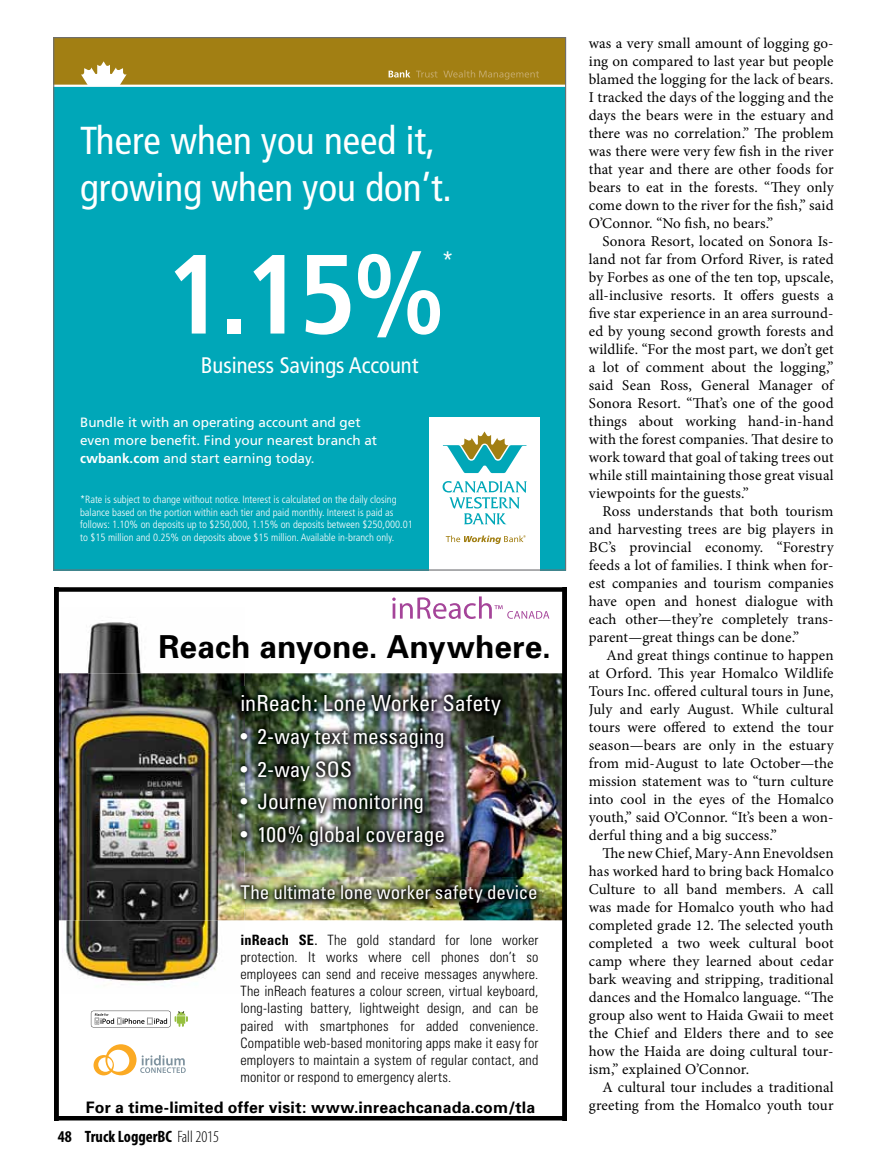
<style>
.page{position:relative;width:891px;height:1161px;background:#fff}
.page>*{position:absolute;margin:0;border:0;box-sizing:border-box;transform-origin:0 0}
.t1{font:700 condensed 112.5px "Frutiger LT Std";color:#fff}
.t2{font:condensed 39px/46.8px "Frutiger LT Std";color:#fff}
.t3{font:700 31.65px "Univers";color:#000}
.t4{font:300 condensed 26.25px "Frutiger LT Std";color:#fff}
.t5{font:condensed 22.5px "Frutiger LT Std";color:#fff}
.t6{font:condensed 22.2px "Univers";color:#fff}
.t7{font:condensed 21.3px "Univers";letter-spacing:-.005em;color:#fff}
.t8{font:condensed 19.05px "Univers";color:#fff}
.t9{font:700 condensed 16.5px "Myriad Pro";color:#000}
.t10{font:700 15.9px "Univers";letter-spacing:.015em;color:#000}
.t11{font:15px/18px "Minion Pro";letter-spacing:.01em;color:#000;text-align:justify}
.t12{font:300 condensed 14.25px/17.1px "Univers";letter-spacing:.01em;color:#000;text-align:justify}
.t13{font:13.5px/18px "Frutiger LT Std";color:#fff}
.t14{font:300 condensed 10.5px/12.6px "Frutiger LT Std";color:#fff}
.s1{font-weight:700}
.s2{font-weight:400}
.s3{font-weight:300}
</style>
<div class="page">
<div style="left:53px;top:37px;width:513px;height:534px;background:#00a7b8"></div>
<div style="left:53px;top:37px;width:513px;height:48px;background:#a27f13"></div>
<svg style="left:81px;top:61px;width:46px;height:24px"></svg>
<div style="left:429px;top:417px;width:110px;height:154px;background:#fff"></div>
<hr style="left:53px;top:85px;width:513px;height:2px;background:#fff">
<svg style="left:443px;top:481px;width:84px;height:44px"></svg>
<svg style="left:443px;top:431px;width:83px;height:42px"></svg>
<svg style="left:446px;top:535px;width:80px;height:9px"></svg>
<svg style="left:416px;top:70px;width:123px;height:10px"></svg>
<svg style="left:389px;top:70px;width:21px;height:8px"></svg>
<img style="left:54px;top:587px;width:513px;height:533px">
<h2 class="t2" style="left:80px;top:118px;width:373px">There when you need it, growing when you don’t.</h2>
<h1 class="t1" style="left:165px;top:228px;width:282px">1.15%</h1>
<h3 class="t4" style="left:441px;top:247px;width:14px">*</h3>
<h3 class="t5" style="left:201px;top:352px;width:219px">Business Savings Account</h3>
<p class="t13" style="left:80px;top:414px;width:299px">Bundle it with an operating account and get even more benefit. Find your nearest branch at <span class="s1">cwbank.com</span> and start earning today.</p>
<p class="t14" style="left:80px;top:493px;width:334px">*Rate is subject to change without notice. Interest is calculated on the daily closing balance based on the portion within each tier and paid monthly. Interest is paid as follows: 1.10% on deposits up to $250,000, 1.15% on deposits between $250,000.01 to $15 million and 0.25% on deposits above $15 million. Available in-branch only.</p>
<h3 class="t3" style="left:159px;top:628px;width:394px">Reach anyone. Anywhere.</h3>
<h3 class="t6" style="left:240px;top:689px;width:262px">inReach: Lone Worker Safety</h3>
<h3 class="t7" style="left:240px;top:723px;width:206px">• 2-way text messaging</h3>
<h3 class="t7" style="left:240px;top:756px;width:113px">• 2-way SOS</h3>
<h3 class="t7" style="left:240px;top:788px;width:185px">• Journey monitoring</h3>
<h3 class="t7" style="left:240px;top:821px;width:206px">• 100% global coverage</h3>
<p class="t8" style="left:240px;top:881px;width:299px">The ultimate lone worker safety device</p>
<p class="t12" style="left:240px;top:932px;width:300px"><span class="s1">inReach SE</span><span class="s2">.</span> The gold standard for lone worker protection. It works where cell phones don’t so employees can send and receive messages anywhere.<br>The inReach features a colour screen, virtual keyboard, long-lasting battery, lightweight design, and can be paired with smartphones for added convenience.<br>Compatible web-based monitoring apps make it easy for employers to maintain a system of regular contact, and monitor or respond to emergency alerts.</p>
<p class="t11" style="left:589px;top:34px;width:246px">was a very small amount of logging go&shy;ing on compared to last year but people blamed the logging for the lack of bears.<br>I tracked the days of the logging and the days the bears were in the estuary and there was no correlation.” The problem was there were very few fish in the river that year and there are other foods for bears to eat in the forests. “They only come down to the river for the fish,” said O’Connor. “No fish, no bears.”</p>
<p class="t11" style="left:589px;top:232px;width:246px;text-indent:14px">Sonora Resort, located on Sonora Is&shy;land not far from Orford River, is rated by Forbes as one of the ten top, upscale, all-inclusive resorts. It offers guests a five star experience in an area surround&shy;ed by young second growth forests and wildlife. “For the most part, we don’t get a lot of comment about the logging,” said Sean Ross, General Manager of Sonora Resort. “That’s one of the good things about working hand-in-hand with the forest companies. That desire to work toward that goal of taking trees out while still maintaining those great visual viewpoints for the guests.”</p>
<p class="t11" style="left:589px;top:502px;width:246px;text-indent:14px">Ross understands that both tourism and harvesting trees are big players in BC’s provincial economy. “Forestry feeds a lot of families. I think when for&shy;est companies and tourism companies have open and honest dialogue with each other—they’re completely trans&shy;parent—great things can be done.”</p>
<p class="t11" style="left:589px;top:646px;width:246px;text-indent:18px">And great things continue to happen at Orford. This year Homalco Wildlife Tours Inc. offered cultural tours in June, July and early August. While cultural tours were offered to extend the tour season—bears are only in the estuary from mid-August to late October—the mission statement was to “turn culture into cool in the eyes of the Homalco youth,” said O’Connor. “It’s been a won&shy;derful thing and a big success.”</p>
<p class="t11" style="left:589px;top:844px;width:246px;text-indent:14px">The new Chief, Mary-Ann Enevoldsen has worked hard to bring back Homalco Culture to all band members. A call was made for Homalco youth who had completed grade 12. The selected youth completed a two week cultural boot camp where they learned about cedar bark weaving and stripping, traditional dances and the Homalco language. “The group also went to Haida Gwaii to meet the Chief and Elders there and to see how the Haida are doing cultural tour&shy;ism,” explained O’Connor.</p>
<p class="t11" style="left:602px;top:1078px;width:233px">A cultural tour includes a traditional</p>
<p class="t10" style="left:86px;top:1097px;width:451px">For a time-limited offer visit: www.inreachcanada.com/tla</p>
<p class="t11" style="left:589px;top:1096px;width:246px">greeting from the Homalco youth tour</p>
<p class="t9" style="left:58px;top:1126px;width:163px">48 Truck LoggerBC <span class="s3">Fall 2015</span></p>
</div>
